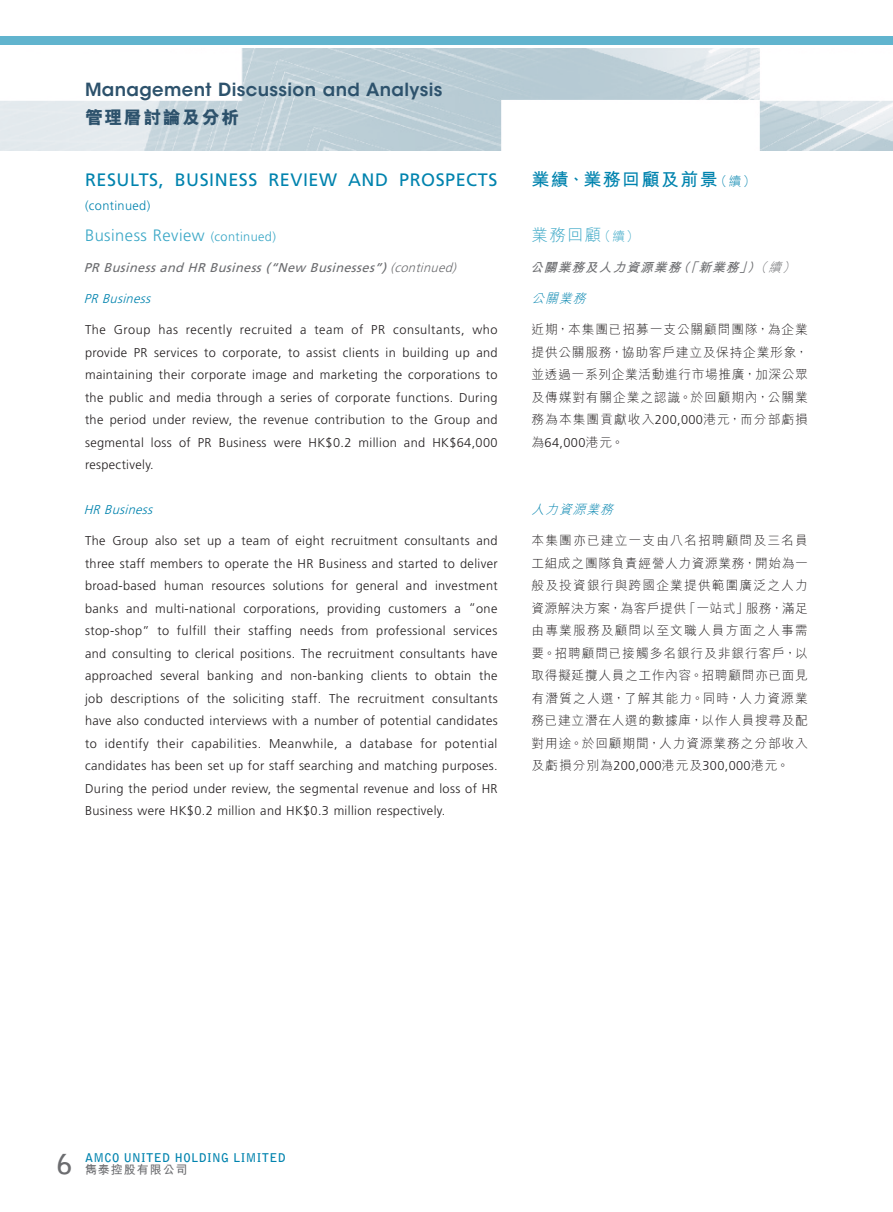
<style>
.page{position:relative;width:893px;height:1212px;background:#fff}
.page>*{position:absolute;margin:0;border:0;box-sizing:border-box;transform-origin:0 0}
.t1{font:700 27px "Bell Gothic Std";color:#6c6d70}
.Heading_1{font:18px "Frutiger LT Std";letter-spacing:.03em;color:#0083ae}
.t2{font:600 18px "ITC Avant Garde Std";letter-spacing:.02em;color:#2d526c}
.C_Heading_1{font:700 18px "M Hei HK";letter-spacing:.08em;color:#0083ae}
.t3{font:800 18px "M Hei HK";letter-spacing:.08em;color:#2d526c}
.Heading_2{font:300 16.5px "Frutiger LT Std";letter-spacing:.03em;color:#3aa7c6}
.C_Heading_2{font:300 16.5px "M Hei HK";color:#3aa7c6}
.Body_Text{font:300 12.75px/22.5px "Frutiger LT Std";letter-spacing:.03em;color:#231f20;text-align:justify}
.C_Body_Text{font:300 12.75px/22.5px "M Hei HK";letter-spacing:.065em;color:#231f20;text-align:justify}
.Heading_3{font:italic 12.75px "Frutiger LT Std";color:#6c6d70}
.C_Heading_3{font:italic 700 12.75px "M Hei HK";color:#6c6d70}
.Heading_4{font:italic 300 12.75px "Frutiger LT Std";color:#0083ae}
.Heading_1-2{font:300 12.75px "Frutiger LT Std";letter-spacing:.03em;color:#0083ae}
.C_Heading_4{font:italic 300 12.75px "M Hei HK";color:#0083ae}
.t4{font:700 12px "Bell Gothic Std";letter-spacing:.025em;color:#0083ae}
.t5{font:700 12px "M Hei HK";letter-spacing:.08em;color:#6c6d70}
.s1{font-size:12.75px}
.s2{font-weight:300}
.s3{font-weight:300;font-size:12.75px}
.s4{font-family:"Frutiger LT Std"}
</style>
<div class="page">
<img style="left:0;top:48px;width:893px;height:103px">
<div style="left:0;top:36px;width:893px;height:8px;background:#61b4ce"></div>
<h2 class="t2" style="left:85px;top:78px;width:359px">Management Discussion and Analysis</h2>
<h2 class="t3" style="left:85px;top:108px;width:156px">管理層討論及分析</h2>
<p class="Heading_1" style="left:85px;top:169px;width:414px">RESULTS, BUSINESS REVIEW AND PROSPECTS</p>
<p class="Heading_1-2" style="left:85px;top:199px;width:67px">(continued)</p>
<p class="Heading_2" style="left:85px;top:226px;width:192px">Business Review <span class="s1">(continued)</span></p>
<p class="Heading_3" style="left:84px;top:260px;width:377px">PR Business and HR Business (“New Businesses”) <span class="s2">(continued)</span></p>
<p class="Heading_4" style="left:84px;top:292px;width:72px">PR Business</p>
<p class="Body_Text" style="left:85px;top:319px;width:414px">The Group has recently recruited a team of PR consultants, who provide PR services to corporate, to assist clients in building up and maintaining their corporate image and marketing the corporations to the public and media through a series of corporate functions. During the period under review, the revenue contribution to the Group and segmental loss of PR Business were HK$0.2 million and HK$64,000 respectively.</p>
<p class="Heading_4" style="left:84px;top:503px;width:74px">HR Business</p>
<p class="Body_Text" style="left:85px;top:530px;width:414px">The Group also set up a team of eight recruitment consultants and three staff members to operate the HR Business and started to deliver broad-based human resources solutions for general and investment banks and multi-national corporations, providing customers a “one stop-shop” to fulfill their staffing needs from professional services and consulting to clerical positions. The recruitment consultants have approached several banking and non-banking clients to obtain the job descriptions of the soliciting staff. The recruitment consultants have also conducted interviews with a number of potential candidates to identify their capabilities. Meanwhile, a database for potential candidates has been set up for staff searching and matching purposes.<br>During the period under review, the segmental revenue and loss of HR Business were HK$0.2 million and HK$0.3 million respectively.</p>
<p class="C_Heading_1" style="left:531px;top:166px;width:225px">業績、業務回顧及前景<span class="s3">（續）</span></p>
<p class="C_Heading_2" style="left:531px;top:227px;width:109px">業務回顧<span class="s1">（續）</span></p>
<p class="C_Heading_3" style="left:530px;top:258px;width:270px">公關業務及人力資源業務（「新業務」）<span class="s2">（續）</span></p>
<p class="C_Heading_4" style="left:531px;top:292px;width:59px">公關業務</p>
<p class="C_Body_Text" style="left:531px;top:318px;width:278px">近期，本集團已招募一支公關顧問團隊，為企業提供公關服務，協助客戶建立及保持企業形象，並透過一系列企業活動進行市場推廣，加深公眾及傳媒對有關企業之認識。於回顧期內，公關業務為本集團貢獻收入<span class="s4">200,000</span>港元，而分部虧損為<span class="s4">64,000</span>港元。</p>
<p class="C_Heading_4" style="left:531px;top:503px;width:86px">人力資源業務</p>
<p class="C_Body_Text" style="left:531px;top:529px;width:278px">本集團亦已建立一支由八名招聘顧問及三名員工組成之團隊負責經營人力資源業務，開始為一般及投資銀行與跨國企業提供範圍廣泛之人力資源解決方案，為客戶提供「一站式」服務，滿足由專業服務及顧問以至文職人員方面之人事需要。招聘顧問已接觸多名銀行及非銀行客戶，以取得擬延攬人員之工作內容。招聘顧問亦已面見有潛質之人選，了解其能力。同時，人力資源業務已建立潛在人選的數據庫，以作人員搜尋及配對用途。於回顧期間，人力資源業務之分部收入及虧損分別為<span class="s4">200,000</span>港元及<span class="s4">300,000</span>港元。</p>
<h1 class="t1" style="left:57px;top:1148px;width:17px">6</h1>
<p class="t4" style="left:85px;top:1150px;width:202px">AMCO UNITED HOLDING LIMITED</p>
<p class="t5" style="left:85px;top:1161px;width:104px">雋泰控股有限公司</p>
</div>
